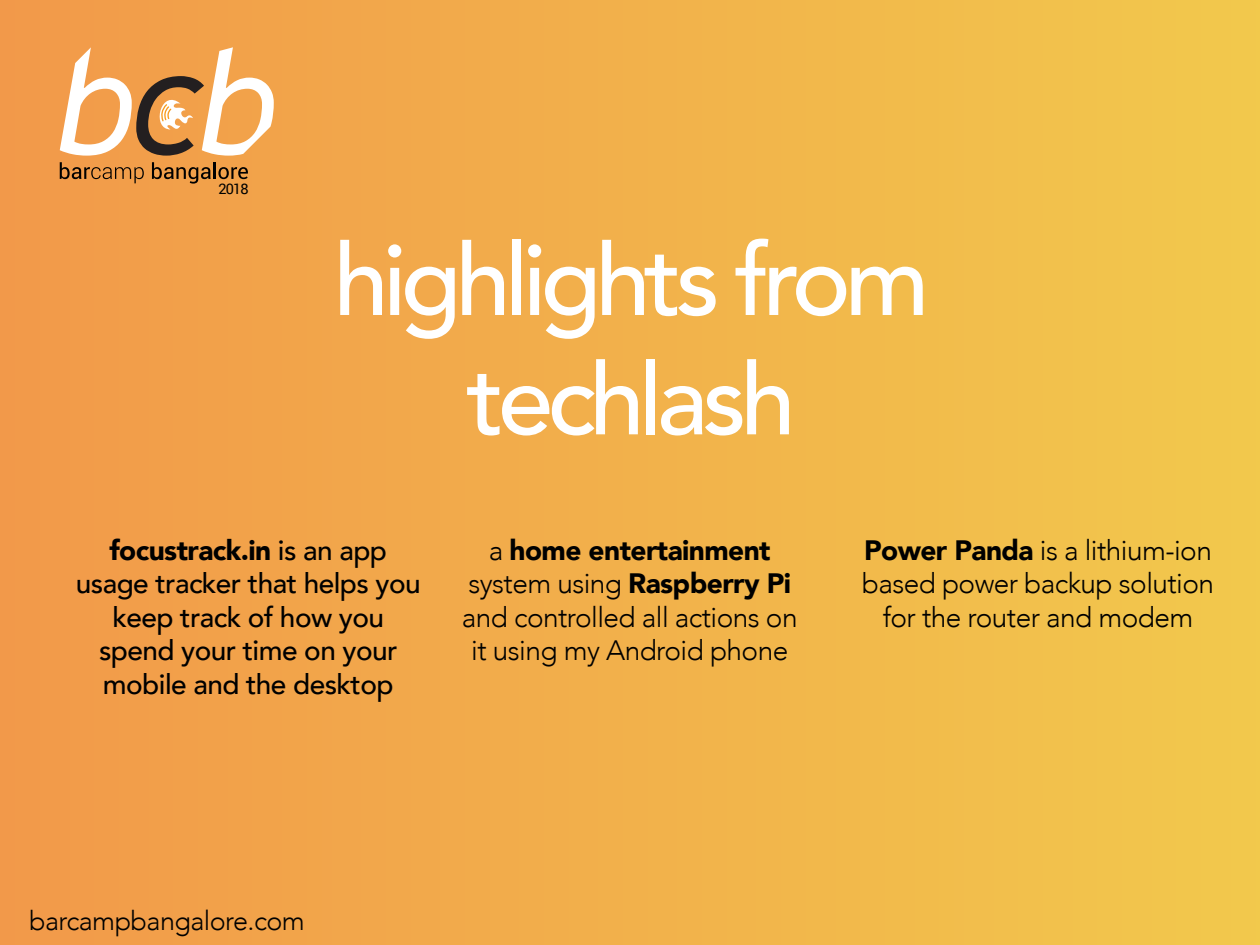
<style>
.page{position:relative;width:1260px;height:945px;background:#fff}
.page>*{position:absolute;margin:0;border:0;box-sizing:border-box;transform-origin:0 0}
.t1{font:500 99.4px/119.4px "Avenir";letter-spacing:-.06em;color:#fff;text-align:center}
.t2{font:300 28px/33.6px "Avenir";letter-spacing:-.02em;color:#000;text-align:center}
.t3{font:500 28px/33.6px "Avenir";letter-spacing:-.02em;color:#000;text-align:center}
.t4{font:300 26.95px "Avenir";letter-spacing:-.02em;color:#000}
.t5{font:14.53px "Roboto";color:#000100}
.s1{font-weight:900}
</style>
<div class="page">
<div style="left:0;top:0;width:1260px;height:945px;background:linear-gradient(to right,#f2994a,#f2c94c)"></div>
<svg style="left:60px;top:162px;width:84px;height:21px;background:#c37e3b"></svg>
<svg style="left:152px;top:162px;width:96px;height:22px;background:#b47737"></svg>
<svg style="left:60px;top:47px;width:214px;height:109px"></svg>
<p class="t5" style="left:218px;top:179px;width:32px">2018</p>
<h1 class="t1" style="left:333px;top:215px;width:597px">highlights from techlash</h1>
<p class="t3" style="left:76px;top:532px;width:346px"><span class="s1">focustrack.in</span> is an app usage tracker that helps you keep track of how you spend your time on your mobile and the desktop</p>
<p class="t2" style="left:462px;top:533px;width:337px">a <span class="s1">home entertainment </span>system using <span class="s1">Raspberry Pi </span>and controlled all actions on it using my Android phone</p>
<p class="t2" style="left:862px;top:533px;width:354px"><span class="s1">Power Panda</span> is a lithium-ion based power backup solution for the router and modem</p>
<p class="t4" style="left:29px;top:905px;width:277px">barcampbangalore.com</p>
</div>
